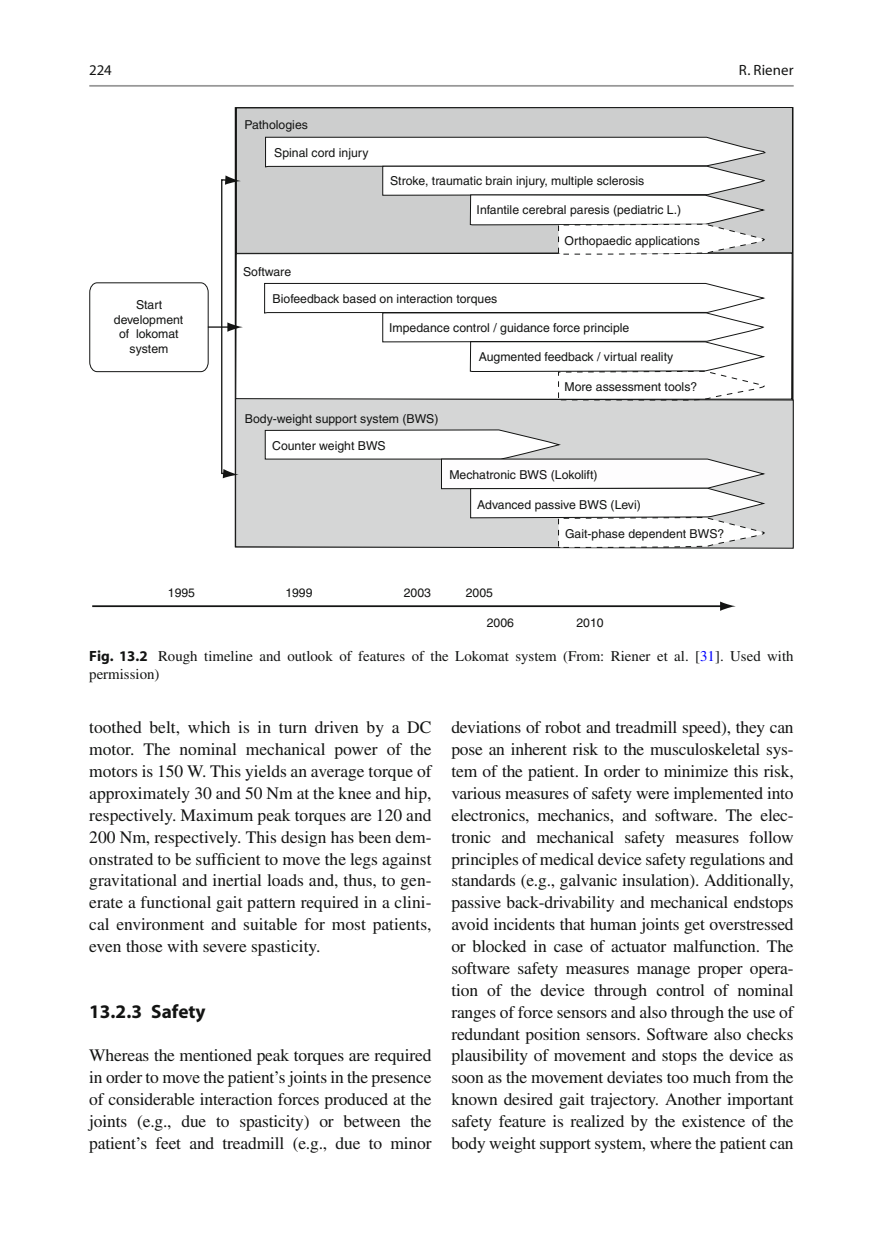
<style>
.page{position:relative;width:883px;height:1260px;background:#fff}
.page>*{position:absolute;margin:0;border:0;box-sizing:border-box;transform-origin:0 0}
.t1{font:700 19.25px "Myriad";color:#131413}
.t2{font:17.5px/21.9px "Times";letter-spacing:-.01em;color:#131413;text-align:justify}
.t3{font:14.88px/17.5px "Times";color:#131413}
.t4{font:14.88px "Myriad";letter-spacing:.005em;color:#131413}
.t5{font:12.25px/14.7px "Helvetica";color:#131413;text-align:center}
.s1{font-family:"Myriad";font-weight:700}
.s2{color:#00f}
</style>
<div class="page">
<hr style="left:89px;top:85px;width:705px;height:2px;background:#989898">
<div style="left:236px;top:107px;width:556px;height:146px;background:#cdcece"></div>
<div style="left:235px;top:398px;width:559px;height:151px;background:#d5d6d6"></div>
<svg style="left:265px;top:136px;width:508px;height:119px"></svg>
<svg style="left:264px;top:283px;width:508px;height:118px"></svg>
<svg style="left:264px;top:430px;width:509px;height:118px"></svg>
<hr style="left:92px;top:605px;width:631px;height:2px;background:#131413">
<svg style="left:720px;top:602px;width:16px;height:9px"></svg>
<hr style="left:208px;top:326px;width:22px;height:2px;background:#131413">
<svg style="left:220px;top:175px;width:23px;height:303px"></svg>
<svg style="left:89px;top:282px;width:120px;height:91px"></svg>
<p class="t4" style="left:89px;top:64px;width:24px">224</p>
<p class="t4" style="left:739px;top:64px;width:56px">R. Riener</p>
<p class="t5" style="left:244px;top:119px;width:65px">Pathologies</p>
<p class="t5" style="left:114px;top:299px;width:71px">Start development of lokomat system</p>
<p class="t5" style="left:274px;top:146px;width:96px">Spinal cord injury</p>
<p class="t5" style="left:243px;top:265px;width:50px">Software</p>
<p class="t5" style="left:390px;top:175px;width:256px">Stroke, traumatic brain injury, multiple sclerosis</p>
<p class="t5" style="left:477px;top:204px;width:206px">Infantile cerebral paresis (pediatric L.)</p>
<p class="t5" style="left:565px;top:234px;width:137px">Orthopaedic applications</p>
<p class="t5" style="left:273px;top:293px;width:226px">Biofeedback based on interaction torques</p>
<p class="t5" style="left:389px;top:321px;width:242px">Impedance control / guidance force principle</p>
<p class="t5" style="left:479px;top:351px;width:196px">Augmented feedback / virtual reality</p>
<p class="t5" style="left:565px;top:381px;width:134px">More assessment tools?</p>
<p class="t5" style="left:245px;top:413px;width:195px">Body-weight support system (BWS)</p>
<p class="t5" style="left:272px;top:439px;width:115px">Counter weight BWS</p>
<p class="t5" style="left:449px;top:468px;width:150px">Mechatronic BWS (Lokolift)</p>
<p class="t5" style="left:477px;top:498px;width:165px">Advanced passive BWS (Levi)</p>
<p class="t5" style="left:565px;top:528px;width:161px">Gait-phase dependent BWS?</p>
<p class="t5" style="left:168px;top:586px;width:29px">1995</p>
<p class="t5" style="left:285px;top:586px;width:29px">1999</p>
<p class="t5" style="left:404px;top:586px;width:29px">2003</p>
<p class="t5" style="left:466px;top:586px;width:29px">2005</p>
<p class="t5" style="left:487px;top:616px;width:29px">2006</p>
<p class="t5" style="left:576px;top:616px;width:29px">2010</p>
<p class="t3" style="left:89px;top:649px;width:706px"><span class="s1">Fig. 13.2</span> Rough timeline and outlook of features of the Lokomat system (From: Riener et al. [ <span class="s2">31</span> ] . Used with permission)</p>
<p class="t2" style="left:89px;top:718px;width:344px">toothed belt, which is in turn driven by a DC motor. The nominal mechanical power of the motors is 150 W. This yields an average torque of approximately 30 and 50 Nm at the knee and hip, respectively. Maximum peak torques are 120 and 200 Nm, respectively. This design has been dem&shy;onstrated to be sufficient to move the legs against gravitational and inertial loads and, thus, to gen&shy;erate a functional gait pattern required in a clini&shy;cal environment and suitable for most patients, even those with severe spasticity.</p>
<p class="t1" style="left:89px;top:1004px;width:118px">13.2.3 Safety</p>
<p class="t2" style="left:89px;top:1046px;width:344px">Whereas the mentioned peak torques are required in order to move the patient’s joints in the presence of considerable interaction forces produced at the joints (e.g., due to spasticity) or between the patient’s feet and treadmill (e.g., due to minor</p>
<p class="t2" style="left:451px;top:718px;width:344px">deviations of robot and treadmill speed), they can pose an inherent risk to the musculoskeletal sys&shy;tem of the patient. In order to minimize this risk, various measures of safety were implemented into electronics, mechanics, and software. The elec&shy;tronic and mechanical safety measures follow principles of medical device safety regulations and standards (e.g., galvanic insulation). Additionally, passive back-drivability and mechanical endstops avoid incidents that human joints get overstressed or blocked in case of actuator malfunction. The software safety measures manage proper opera&shy;tion of the device through control of nominal ranges of force sensors and also through the use of redundant position sensors. Software also checks plausibility of movement and stops the device as soon as the movement deviates too much from the known desired gait trajectory. Another important safety feature is realized by the existence of the body weight support system, where the patient can</p>
</div>
